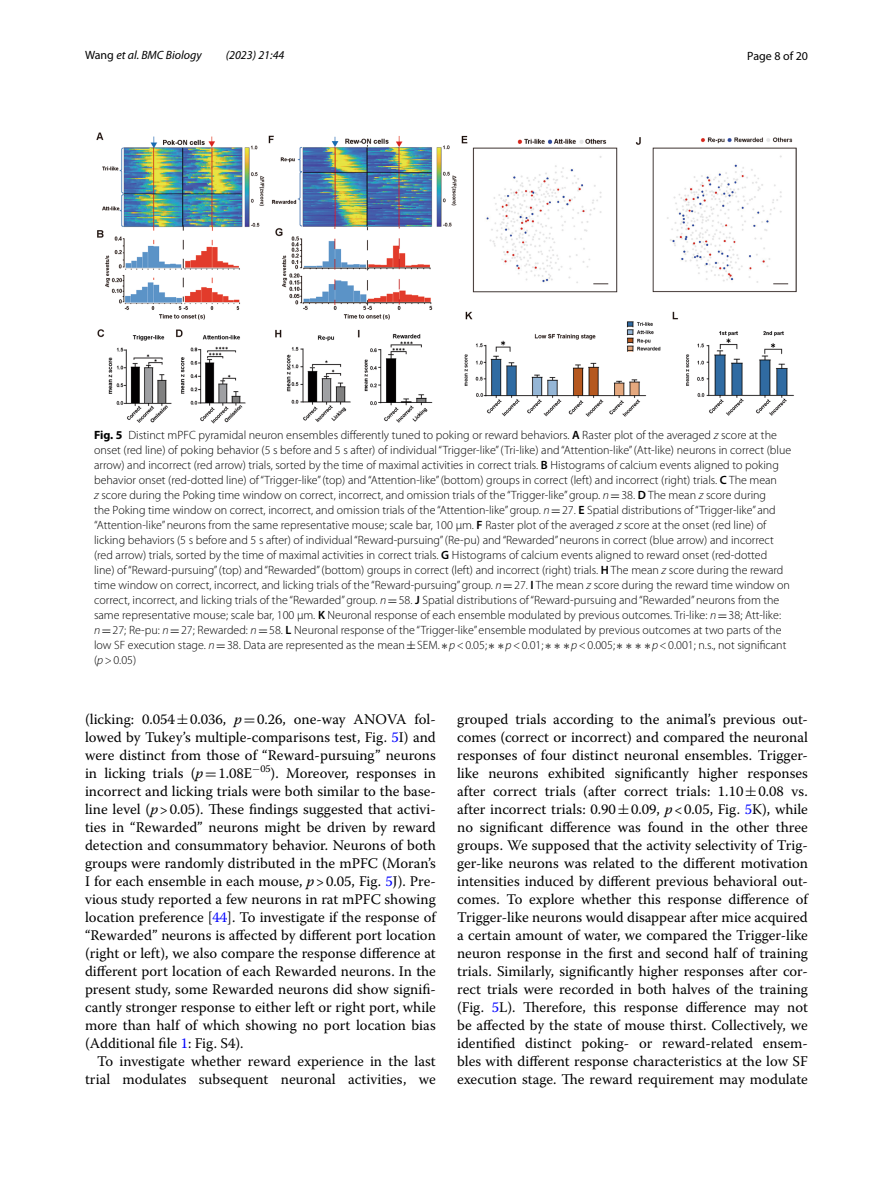
<style>
.page{position:relative;width:893px;height:1187px;background:#fff}
.page>*{position:absolute;margin:0;border:0;box-sizing:border-box;transform-origin:0 0}
.t1{font:14.7px/18px "Warnock Pro";color:#000;text-align:justify}
.t2{font:300 12px/15px "Myriad Pro";color:#000}
.t3{font:italic 12px "Myriad Pro";color:#000}
.t4{font:12px "Myriad Pro";color:#000}
.s1{font-style:normal}
.s2{font-weight:700}
.s3{font-weight:600}
.s4{font-style:italic}
.s5{font-family:"MTSY";font-weight:400}
.s6{font-family:"MTSY"}
.s7{color:#00f}
</style>
<div class="page">
<img style="left:96px;top:133px;width:701px;height:290px">
<p class="t3" style="left:85px;top:48px;width:118px"><span class="s1">Wang</span> et al. BMC Biology</p>
<p class="t3" style="left:226px;top:48px;width:60px">(2023) 21:44</p>
<p class="t4" style="left:747px;top:48px;width:62px">Page 8 of 20</p>
<p class="t2" style="left:94px;top:427px;width:699px"><span class="s2">Fig. 5</span> Distinct mPFC pyramidal neuron ensembles differently tuned to poking or reward behaviors. <span class="s3">A</span> Raster plot of the averaged <span class="s4">z</span> score at the onset (red line) of poking behavior (5 s before and 5 s after) of individual “Trigger-like” (Tri-like) and “Attention-like” (Att-like) neurons in correct (blue arrow) and incorrect (red arrow) trials, sorted by the time of maximal activities in correct trials. <span class="s3">B</span> Histograms of calcium events aligned to poking behavior onset (red-dotted line) of “Trigger-like” (top) and “Attention-like” (bottom) groups in correct (left) and incorrect (right) trials. <span class="s3">C</span> The mean<br><span class="s4">z</span> score during the Poking time window on correct, incorrect, and omission trials of the “Trigger-like” group. <span class="s4">n</span><span class="s5">=</span>38. <span class="s3">D</span> The mean <span class="s4">z</span> score during<br>the Poking time window on correct, incorrect, and omission trials of the “Attention-like” group. <span class="s4">n</span><span class="s5">=</span>27. <span class="s3">E</span> Spatial distributions of “Trigger-like” and “Attention-like” neurons from the same representative mouse; scale bar, 100 μm. <span class="s3">F</span> Raster plot of the averaged <span class="s4">z</span> score at the onset (red line) of licking behaviors (5 s before and 5 s after) of individual “Reward-pursuing” (Re-pu) and “Rewarded” neurons in correct (blue arrow) and incorrect (red arrow) trials, sorted by the time of maximal activities in correct trials. <span class="s3">G</span> Histograms of calcium events aligned to reward onset (red-dotted<br>line) of “Reward-pursuing” (top) and “Rewarded” (bottom) groups in correct (left) and incorrect (right) trials. <span class="s3">H</span> The mean <span class="s4">z</span> score during the reward time window on correct, incorrect, and licking trials of the “Reward-pursuing” group. <span class="s4">n</span><span class="s5">=</span>27. <span class="s3">I</span> The mean <span class="s4">z</span> score during the reward time window on correct, incorrect, and licking trials of the “Rewarded” group. <span class="s4">n</span><span class="s5">=</span>58. <span class="s3">J</span> Spatial distributions of “Reward-pursuing and “Rewarded” neurons from the same representative mouse; scale bar, 100 μm. <span class="s3">K</span> Neuronal response of each ensemble modulated by previous outcomes. Tri-like: <span class="s4">n</span><span class="s5">=</span>38; Att-like: <span class="s4">n</span><span class="s5">=</span>27; Re-pu: <span class="s4">n</span><span class="s5">=</span>27; Rewarded: <span class="s4">n</span><span class="s5">=</span>58. <span class="s3">L</span> Neuronal response of the “Trigger-like” ensemble modulated by previous outcomes at two parts of the low SF execution stage. <span class="s4">n</span><span class="s5">=</span>38. Data are represented as the mean<span class="s5">±</span>SEM.<span class="s5">∗</span><span class="s4">p</span>&lt;0.05;<span class="s5">∗ ∗</span><span class="s4">p</span>&lt;0.01;<span class="s5">∗ ∗ ∗</span><span class="s4">p</span>&lt;0.005;<span class="s5">∗ ∗ ∗ ∗</span><span class="s4">p</span>&lt;0.001; n.s., not significant (<span class="s4">p</span>&gt;0.05)</p>
<p class="t1" style="left:85px;top:710px;width:352px">(licking: 0.054<span class="s6">±</span>0.036, <span class="s4">p</span><span class="s6">=</span>0.26, one-way ANOVA fol&shy;lowed by Tukey’s multiple-comparisons test, Fig. <span class="s7">5</span>I) and were distinct from those of “Reward-pursuing” neurons in licking trials (<span class="s4">p</span><span class="s6">=</span>1.08E<sup>−</sup><sup>05</sup>). Moreover, responses in incorrect and licking trials were both similar to the base&shy;line level (<span class="s4">p</span>&gt;0.05). These findings suggested that activi&shy;ties in “Rewarded” neurons might be driven by reward detection and consummatory behavior. Neurons of both groups were randomly distributed in the mPFC (Moran’s I for each ensemble in each mouse, <span class="s4">p</span>&gt;0.05, Fig. <span class="s7">5</span>J). Pre&shy;vious study reported a few neurons in rat mPFC showing location preference [<span class="s7">44</span>]. To investigate if the response of “Rewarded” neurons is affected by different port location (right or left), we also compare the response difference at different port location of each Rewarded neurons. In the present study, some Rewarded neurons did show signifi&shy;cantly stronger response to either left or right port, while more than half of which showing no port location bias (Additional file <span class="s7">1</span>: Fig. S4).</p>
<p class="t1" style="left:85px;top:1052px;width:352px;text-align:right">To investigate whether reward experience in the last trial modulates subsequent neuronal activities, we</p>
<p class="t1" style="left:457px;top:710px;width:352px">grouped trials according to the animal’s previous out&shy;comes (correct or incorrect) and compared the neuronal responses of four distinct neuronal ensembles. Trigger&shy;like neurons exhibited significantly higher responses after correct trials (after correct trials: 1.10<span class="s6">±</span>0.08 vs. after incorrect trials: 0.90<span class="s6">±</span>0.09, <span class="s4">p</span>&lt;0.05, Fig. <span class="s7">5</span>K), while no significant difference was found in the other three groups. We supposed that the activity selectivity of Trig&shy;ger-like neurons was related to the different motivation intensities induced by different previous behavioral out&shy;comes. To explore whether this response difference of Trigger-like neurons would disappear after mice acquired a certain amount of water, we compared the Trigger-like neuron response in the first and second half of training trials. Similarly, significantly higher responses after cor&shy;rect trials were recorded in both halves of the training (Fig. <span class="s7">5</span>L). Therefore, this response difference may not be affected by the state of mouse thirst. Collectively, we identified distinct poking- or reward-related ensem&shy;bles with different response characteristics at the low SF execution stage. The reward requirement may modulate</p>
</div>
